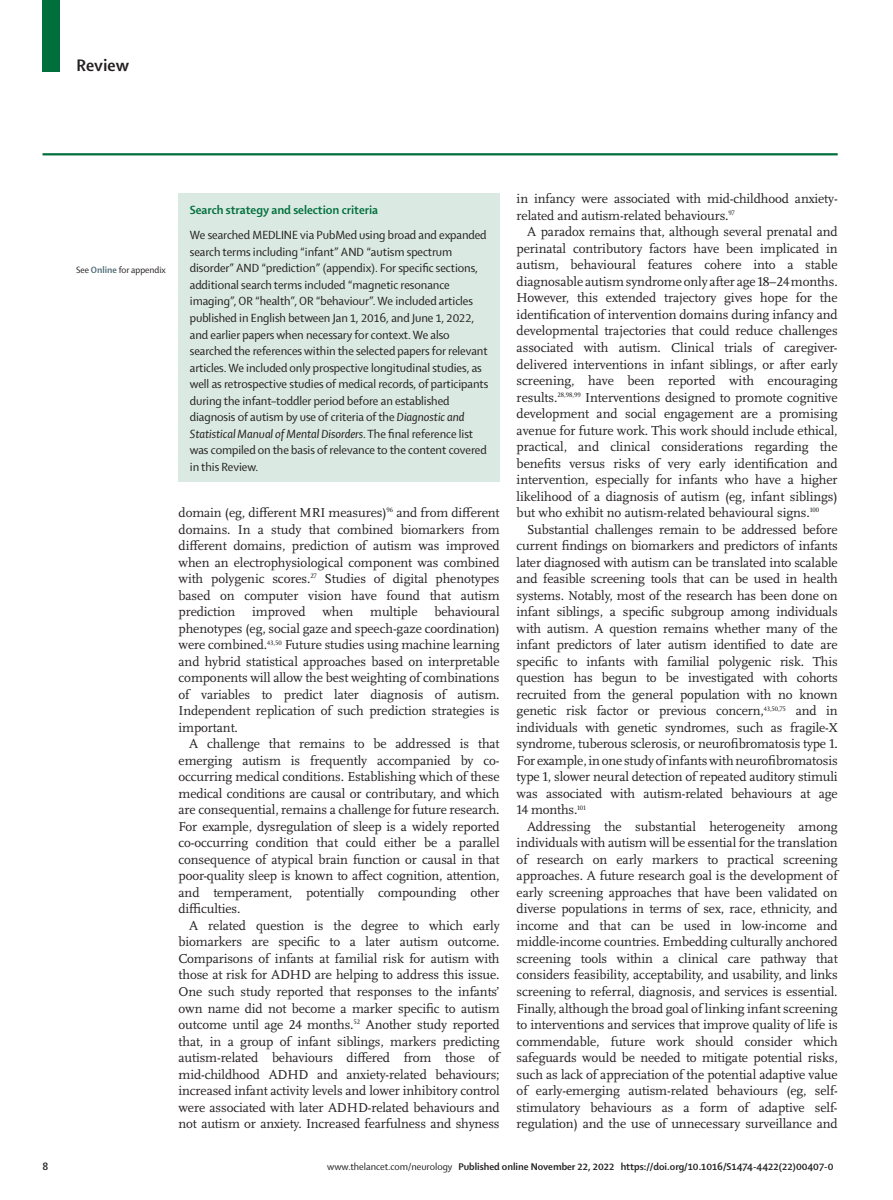
<style>
.page{position:relative;width:893px;height:1200px;background:#fff}
.page>*{position:absolute;margin:0;border:0;box-sizing:border-box;transform-origin:0 0}
.t1{font:700 18px "Shaker 2 Lancet";color:#231f20}
.text_body__serif{font:13.5px/16.5px "Scala Lancet Pro";letter-spacing:-.01em;color:#231f20;text-align:justify}
.text_first__serif{font:13.5px/16.5px "Scala Lancet Pro";letter-spacing:-.01em;color:#231f20;text-align:justify}
.panel_text{font:12.75px/16.5px "Shaker 2 Lancet";letter-spacing:-.005em;color:#231f20}
.panel_main_head__gre{font:700 12.75px "Shaker 2 Lancet";color:#006f3c}
.t2{font:700 10.5px "Shaker 2 Lancet";color:#231f20}
.nav_LHP{font:9.75px "Shaker 2 Lancet";color:#231f20}
.s1{font-weight:700;color:#4d6a74}
.s2{font-style:italic}
.s3{font-weight:400}
</style>
<div class="page">
<div style="left:43px;top:0;width:17px;height:71px;background:#006f3c"></div>
<hr style="left:43px;top:153px;width:795px;height:2px;background:#006f3c">
<div style="left:179px;top:193px;width:321px;height:288px;background:#dae9e1"></div>
<h1 class="t1" style="left:77px;top:54px;width:54px">Review</h1>
<p class="nav_LHP" style="left:76px;top:264px;width:91px">See <span class="s1">Online</span> for appendix</p>
<p class="panel_main_head__gre" style="left:190px;top:202px;width:190px">Search strategy and selection criteria</p>
<p class="panel_text" style="left:190px;top:226px;width:300px">We searched MEDLINE via PubMed using broad and expanded search terms including “infant” AND “autism spectrum disorder” AND “prediction” (appendix). For specific sections, additional search terms included “magnetic resonance imaging”, OR “health”, OR “behaviour”. We included articles published in English between Jan 1, 2016, and June 1, 2022, and earlier papers when necessary for context. We also searched the references within the selected papers for relevant articles. We included only prospective longitudinal studies, as well as retrospective studies of medical records, of participants during the infant–toddler period before an established diagnosis of autism by use of criteria of the <span class="s2">Diagnostic and Statistical Manual of Mental Disorders</span>. The final reference list was compiled on the basis of relevance to the content covered in this Review.</p>
<p class="text_first__serif" style="left:179px;top:504px;width:323px">domain (eg, different MRI measures)<sup>96</sup> and from different domains. In a study that combined biomarkers from different domains, prediction of autism was improved when an electrophysiological component was combined with polygenic scores.<sup>27</sup> Studies of digital phenotypes based on computer vision have found that autism prediction improved when multiple behavioural phenotypes (eg, social gaze and speech-gaze coordination) were combined.<sup>43,50</sup> Future studies using machine learning and hybrid statistical approaches based on interpretable components will allow the best weighting of combinations of variables to predict later diagnosis of autism.<br>Independent replication of such prediction strategies is important.</p>
<p class="text_body__serif" style="left:179px;top:735px;width:323px;text-indent:11px">A challenge that remains to be addressed is that emerging autism is frequently accompanied by co&shy;occurring medical conditions. Establishing which of these medical conditions are causal or contributary, and which are consequential, remains a challenge for future research.<br>For example, dysregulation of sleep is a widely reported co-occurring condition that could either be a parallel consequence of atypical brain function or causal in that poor-quality sleep is known to affect cognition, attention, and temperament, potentially compounding other difficulties.</p>
<p class="text_body__serif" style="left:179px;top:917px;width:323px;text-indent:11px">A related question is the degree to which early biomarkers are specific to a later autism outcome.<br>Comparisons of infants at familial risk for autism with those at risk for ADHD are helping to address this issue.<br>One such study reported that responses to the infants’ own name did not become a marker specific to autism outcome until age 24 months.<sup>52</sup> Another study reported that, in a group of infant siblings, markers predicting autism-related behaviours differed from those of mid-childhood ADHD and anxiety-related behaviours; increased infant activity levels and lower inhibitory control were associated with later ADHD-related behaviours and not autism or anxiety. Increased fearfulness and shyness</p>
<p class="text_body__serif" style="left:517px;top:191px;width:323px">in infancy were associated with mid-childhood anxiety&shy;related and autism-related behaviours.<sup>97</sup></p>
<p class="text_body__serif" style="left:517px;top:224px;width:323px;text-indent:11px">A paradox remains that, although several prenatal and perinatal contributory factors have been implicated in autism, behavioural features cohere into a stable diagnosable autism syndrome only after age 18–24 months.<br>However, this extended trajectory gives hope for the identification of intervention domains during infancy and developmental trajectories that could reduce challenges associated with autism. Clinical trials of caregiver&shy;delivered interventions in infant siblings, or after early screening, have been reported with encouraging results.<sup>28,98,99</sup> Interventions designed to promote cognitive development and social engagement are a promising avenue for future work. This work should include ethical, practical, and clinical considerations regarding the benefits versus risks of very early identification and intervention, especially for infants who have a higher likelihood of a diagnosis of autism (eg, infant siblings) but who exhibit no autism-related behavioural signs.<sup>100</sup></p>
<p class="text_body__serif" style="left:517px;top:521px;width:323px;text-indent:11px">Substantial challenges remain to be addressed before current findings on biomarkers and predictors of infants later diagnosed with autism can be translated into scalable and feasible screening tools that can be used in health systems. Notably, most of the research has been done on infant siblings, a specific subgroup among individuals with autism. A question remains whether many of the infant predictors of later autism identified to date are specific to infants with familial polygenic risk. This question has begun to be investigated with cohorts recruited from the general population with no known genetic risk factor or previous concern,<sup>43,50,75</sup> and in individuals with genetic syndromes, such as fragile-X syndrome, tuberous sclerosis, or neurofibromatosis type 1.<br>For example, in one study of infants with neurofibromatosis type 1, slower neural detection of repeated auditory stimuli was associated with autism-related behaviours at age 14 months.<sup>101</sup></p>
<p class="text_body__serif" style="left:517px;top:818px;width:323px;text-indent:11px">Addressing the substantial heterogeneity among individuals with autism will be essential for the translation of research on early markers to practical screening approaches. A future research goal is the development of early screening approaches that have been validated on diverse populations in terms of sex, race, ethnicity, and income and that can be used in low-income and middle-income countries. Embedding culturally anchored screening tools within a clinical care pathway that considers feasibility, acceptability, and usability, and links screening to referral, diagnosis, and services is essential.<br>Finally, although the broad goal of linking infant screening to interventions and services that improve quality of life is commendable, future work should consider which safeguards would be needed to mitigate potential risks, such as lack of appreciation of the potential adaptive value of early-emerging autism-related behaviours (eg, self&shy;stimulatory behaviours as a form of adaptive self&shy;regulation) and the use of unnecessary surveillance and</p>
<p class="t2" style="left:43px;top:1159px;width:7px">8</p>
<p class="t2" style="left:327px;top:1159px;width:508px"><span class="s3">www.thelancet.com/neurology</span> Published online November 22, 2022 https://doi.org/10.1016/S1474-4422(22)00407-0</p>
</div>
